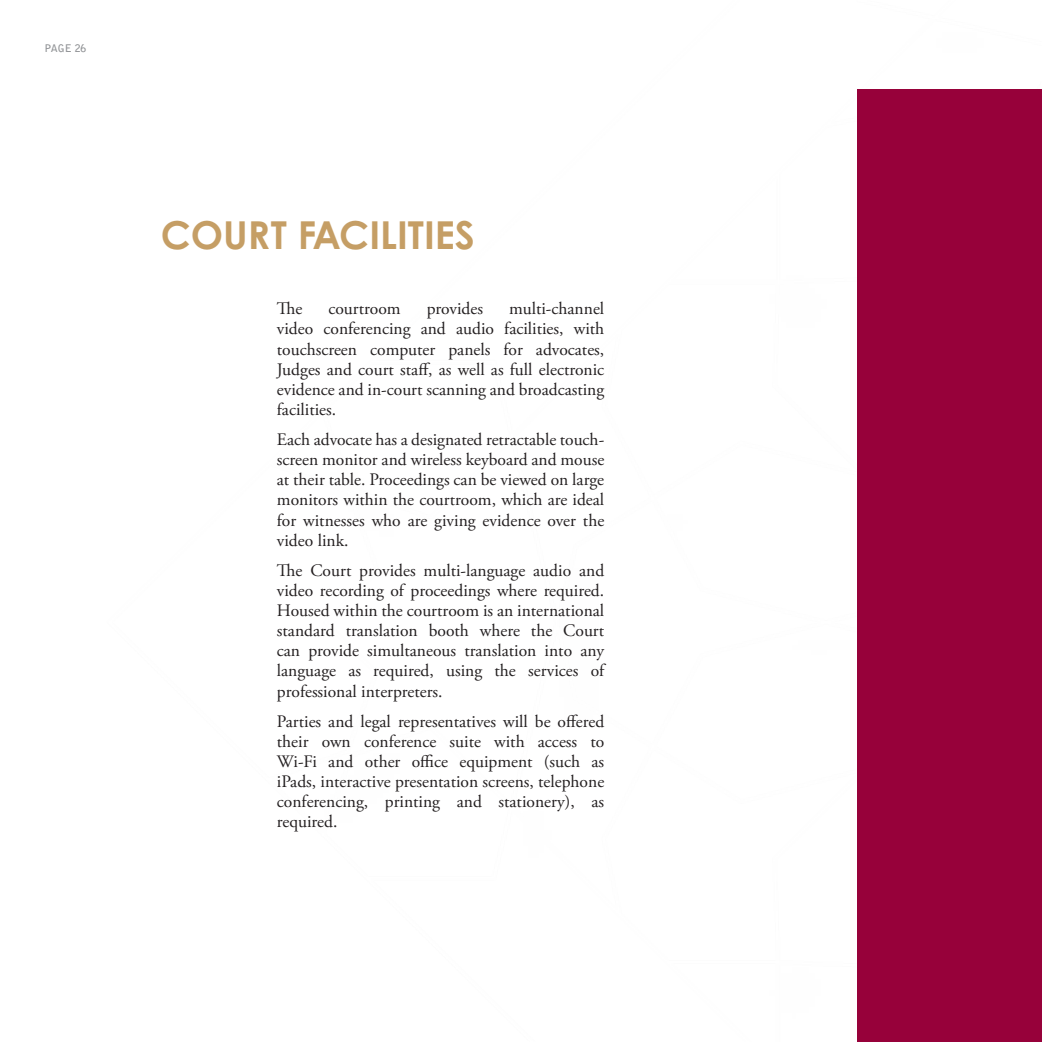
<style>
.page{position:relative;width:1042px;height:1042px;background:#fff}
.page>*{position:absolute;margin:0;border:0;box-sizing:border-box;transform-origin:0 0}
.head_line{font:700 38.5px "Century Gothic Pro";color:#c59e65}
.t1{font:17.5px/20.1px "Adobe Garamond Pro";color:#231f20;text-align:justify}
.t2{font:700 10.5px "Bell Gothic Std";color:#939598}
</style>
<div class="page">
<div style="left:857px;top:89px;width:185px;height:953px;background:#97013a"></div>
<p class="t2" style="left:45px;top:42px;width:43px">PAGE 26</p>
<p class="head_line" style="left:161px;top:211px;width:316px">COURT FACILITIES</p>
<p class="t1" style="left:277px;top:299px;width:329px;text-indent:232px">multi-channel video conferencing and audio facilities, with touchscreen computer panels for advocates, Judges and court staff, as well as full electronic evidence and in-court scanning and broadcasting facilities.</p>
<p class="t1" style="left:277px;top:430px;width:329px">Each advocate has a designated retractable touch&shy;screen monitor and wireless keyboard and mouse at their table. Proceedings can be viewed on large monitors within the courtroom, which are ideal for witnesses who are giving evidence over the video link.</p>
<p class="t1" style="left:277px;top:561px;width:329px">The Court provides multi-language audio and video recording of proceedings where required.<br>Housed within the courtroom is an international standard translation booth where the Court can provide simultaneous translation into any language as required, using the services of professional interpreters.</p>
<p class="t1" style="left:277px;top:711px;width:329px">Parties and legal representatives will be offered their own conference suite with access to Wi-Fi and other office equipment (such as iPads, interactive presentation screens, telephone conferencing, printing and stationery), as required.</p>
<p class="t1" style="left:277px;top:299px;width:27px">The</p>
<p class="t1" style="left:328px;top:299px;width:74px">courtroom</p>
<p class="t1" style="left:427px;top:299px;width:58px">provides</p>
</div>
